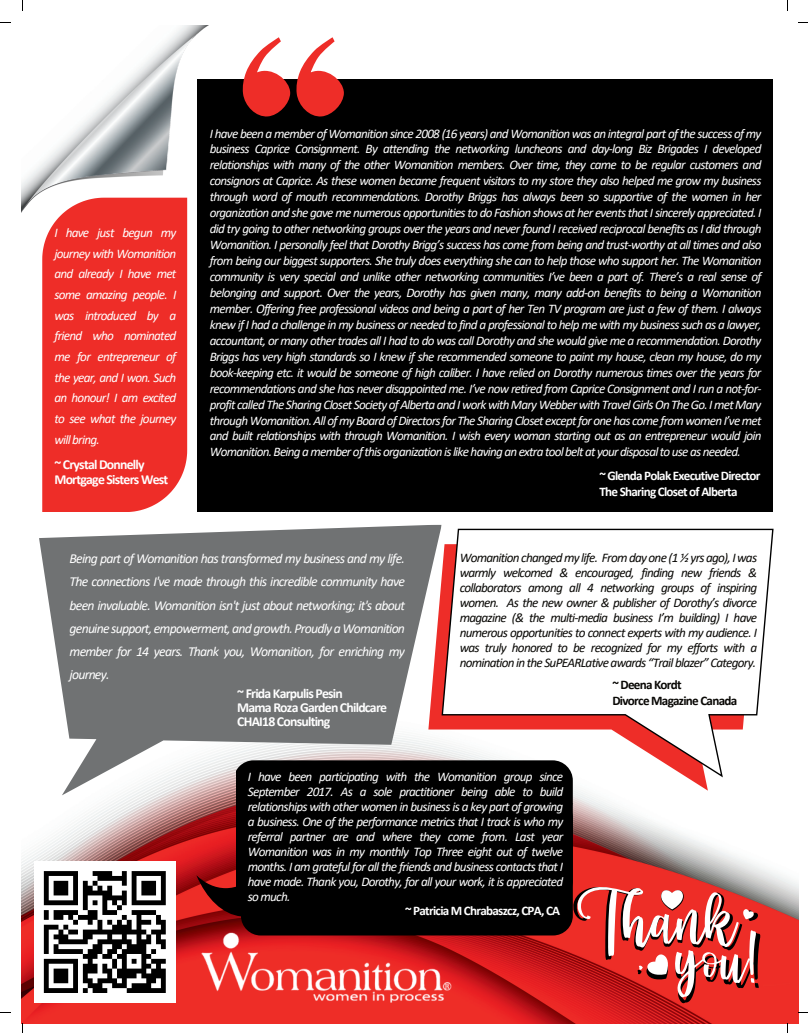
<style>
.page{position:relative;width:808px;height:1033px;background:#fff}
.page>*{position:absolute;margin:0;border:0;box-sizing:border-box;transform-origin:0 0}
.t1{font:italic 13.75px/23.2px "Calibri";letter-spacing:-.055em;color:#fff;text-align:justify}
.t2{font:700 13.75px/14.1px "Calibri";letter-spacing:-.055em;color:#fff}
.t3{font:italic 13.12px/16px "Calibri";letter-spacing:-.055em;color:#fff;text-align:justify}
.t4{font:italic 13.12px/15px "Calibri";letter-spacing:-.055em;color:#080704;text-align:justify}
.t5{font:700 13.12px/16px "Calibri";letter-spacing:-.055em;color:#fff}
.t6{font:700 13.12px/16px "Calibri";letter-spacing:-.055em;color:#080704}
</style>
<div class="page">
<div style="left:197px;top:197px;width:575px;height:315px;background:#000"></div>
<img style="left:21px;top:795px;width:777px;height:228px">
<img style="left:22px;top:25px;width:186px;height:187px">
<img style="left:175px;top:816px;width:302px;height:207px">
<div style="left:197px;top:79px;width:575px;height:315px;background:#000"></div>
<svg style="left:242px;top:37px;width:102px;height:80px"></svg>
<div style="left:42px;top:198px;width:145px;height:314px;background:#ee2d28"></div>
<svg style="left:39px;top:524px;width:403px;height:271px;fill:#707273"></svg>
<svg style="left:428px;top:544px;width:13px;height:216px"></svg>
<svg style="left:441px;top:528px;width:332px;height:232px"></svg>
<div style="left:34px;top:861px;width:141px;height:141px;background:#fff"></div>
<svg style="left:44px;top:871px;width:122px;height:122px"></svg>
<div style="left:93px;top:988px;width:14px;height:5px;background:#000"></div>
<div style="left:127px;top:988px;width:39px;height:5px;background:#000"></div>
<svg style="left:196px;top:840px;width:41px;height:95px;background:#971213"></svg>
<svg style="left:237px;top:760px;width:523px;height:243px;background:#763b3a"></svg>
<p class="t3" style="left:54px;top:222px;width:123px;line-height:20.6px">I have just begun my journey with Womanition and already I have met some amazing people. I was introduced by a friend who nominated me for entrepreneur of the year, and I won. Such an honour! I am excited to see what the journey will bring.</p>
<p class="t2" style="left:54px;top:457px;width:115px">~ Crystal Donnelly<br>Mortgage Sisters West</p>
<p class="t3" style="left:210px;top:125px;width:553px">I have been a member of Womanition since 2008 (16 years) and Womanition was an integral part of the success of my business Caprice Consignment. By attending the networking luncheons and day-long Biz Brigades I developed relationships with many of the other Womanition members. Over time, they came to be regular customers and consignors at Caprice. As these women became frequent visitors to my store they also helped me grow my business through word of mouth recommendations. Dorothy Briggs has always been so supportive of the women in her organization and she gave me numerous opportunities to do Fashion shows at her events that I sincerely appreciated. I did try going to other networking groups over the years and never found I received reciprocal benefits as I did through Womanition. I personally feel that Dorothy Brigg’s success has come from being and trust-worthy at all times and also from being our biggest supporters. She truly does everything she can to help those who support her. The Womanition community is very special and unlike other networking communities I’ve been a part of. There’s a real sense of belonging and support. Over the years, Dorothy has given many, many add-on benefits to being a Womanition member. Offering free professional videos and being a part of her Ten TV program are just a few of them. I always knew if I had a challenge in my business or needed to find a professional to help me with my business such as a lawyer, accountant, or many other trades all I had to do was call Dorothy and she would give me a recommendation. Dorothy Briggs has very high standards so I knew if she recommended someone to paint my house, clean my house, do my book-keeping etc. it would be someone of high caliber. I have relied on Dorothy numerous times over the years for recommendations and she has never disappointed me. I’ve now retired from Caprice Consignment and I run a not-for&shy;profit called The Sharing Closet Society of Alberta and I work with Mary Webber with Travel Girls On The Go. I met Mary through Womanition. All of my Board of Directors for The Sharing Closet except for one has come from women I’ve met and built relationships with through Womanition. I wish every woman starting out as an entrepreneur would join Womanition. Being a member of this organization is like having an extra tool belt at your disposal to use as needed.</p>
<p class="t5" style="left:599px;top:468px;width:162px">~ Glenda Polak Executive Director<br>The Sharing Closet of Alberta</p>
<p class="t1" style="left:70px;top:546px;width:337px">Being part of Womanition has transformed my business and my life.<br>The connections I've made through this incredible community have been invaluable. Womanition isn't just about networking; it's about genuine support, empowerment, and growth. Proudly a Womanition member for 14 years. Thank you, Womanition, for enriching my journey.</p>
<p class="t2" style="left:237px;top:686px;width:151px">~ Frida Karpulis Pesin<br>Mama Roza Garden Childcare<br>CHAI18 Consulting</p>
<p class="t4" style="left:459px;top:549px;width:299px">Womanition changed my life. From day one (1 ½ yrs ago), I was warmly welcomed &amp; encouraged, finding new friends &amp; collaborators among all 4 networking groups of inspiring women. As the new owner &amp; publisher of Dorothy’s divorce magazine (&amp; the multi-media business I’m building) I have numerous opportunities to connect experts with my audience. I was truly honored to be recognized for my efforts with a nomination in the SuPEARLative awards “Trail blazer” Category.</p>
<p class="t6" style="left:612px;top:676px;width:126px">~ Deena Kordt<br>Divorce Magazine Canada</p>
<p class="t3" style="left:248px;top:768px;width:317px;line-height:15px">I have been participating with the Womanition group since September 2017. As a sole practitioner being able to build relationships with other women in business is a key part of growing a business. One of the performance metrics that I track is who my referral partner are and where they come from. Last year Womanition was in my monthly Top Three eight out of twelve months. I am grateful for all the friends and business contacts that I have made. Thank you, Dorothy, for all your work, it is appreciated so much.</p>
<p class="t5" style="left:405px;top:902px;width:156px">~ Patricia M Chrabaszcz, CPA, CA</p>
</div>
